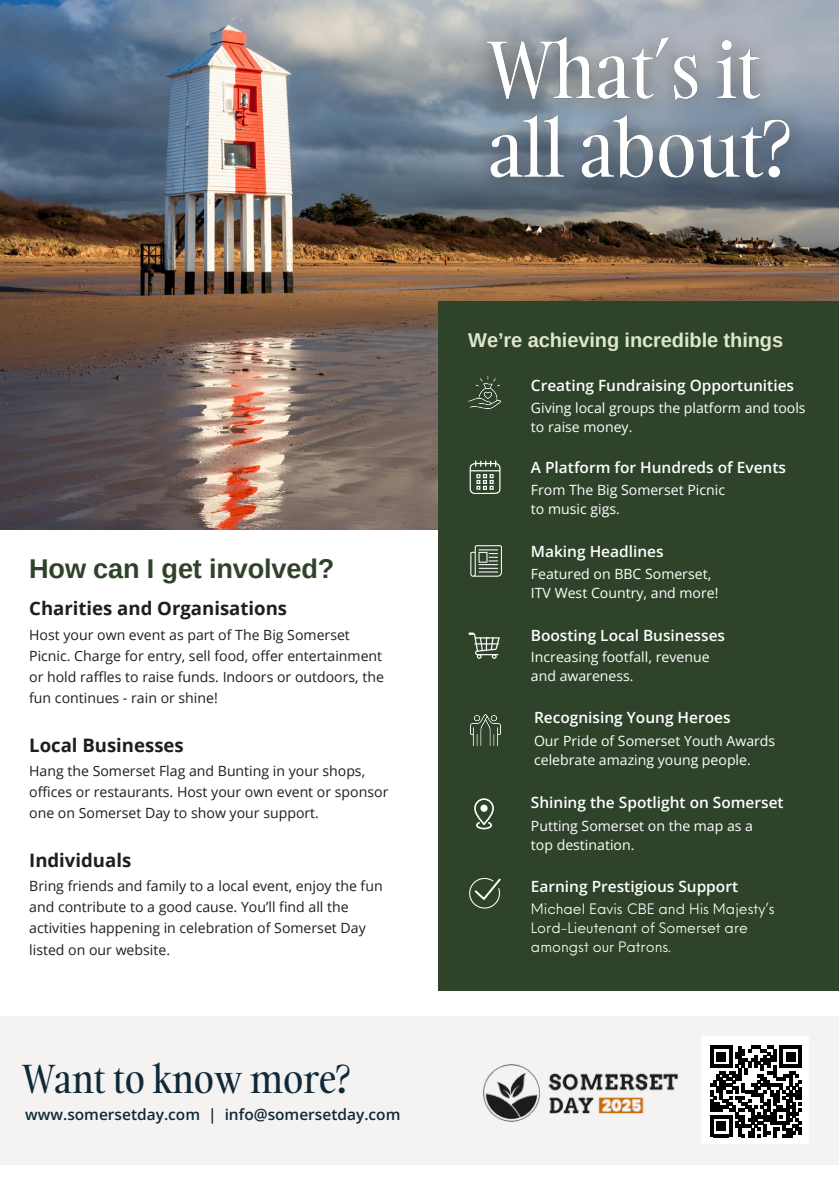
<style>
.page{position:relative;width:839px;height:1191px;background:#fff}
.page>*{position:absolute;margin:0;border:0;box-sizing:border-box;transform-origin:0 0}
.t1{font:38px "false";color:#0f2939}
.t2{font:700 27.2px "Arimo";letter-spacing:-.005em;color:#2e4329}
.t3{font:700 20px "Arimo";letter-spacing:-.005em;color:#dfe7cb}
.t4{font:700 18.6px "Open Sans";color:#1f1e1e}
.t5{font:600 15.4px "Open Sans";color:#fff}
.t6{font:600 15.4px "Open Sans";color:#0f2939}
.t7{font:14px/21.2px "Open Sans";color:#1f1e1e}
.t8{font:14px/19px "Open Sans";color:#fff}
.t9{font:14px/19px "Neue Einstellung";color:#fff}
</style>
<div class="page">
<img style="left:0;top:0;width:838px;height:530px">
<div style="left:439px;top:301px;width:399px;height:690px;background:#2e4329"></div>
<img style="left:470px;top:714px;width:30px;height:32px">
<img style="left:469px;top:377px;width:31px;height:31px">
<svg style="left:474px;top:798px;width:20px;height:31px"></svg>
<div style="left:480px;top:805px;width:7px;height:7px;background:#fff;border-radius:50%"></div>
<svg style="left:470px;top:545px;width:31px;height:32px"></svg>
<svg style="left:468px;top:633px;width:31px;height:26px"></svg>
<svg style="left:469px;top:460px;width:31px;height:34px"></svg>
<svg style="left:469px;top:878px;width:31px;height:31px"></svg>
<div style="left:0;top:1016px;width:838px;height:149px;background:#f4f3f2"></div>
<div style="left:701px;top:1037px;width:108px;height:107px;background:#fff"></div>
<img style="left:483px;top:1064px;width:195px;height:58px">
<svg style="left:710px;top:1046px;width:91px;height:91px"></svg>
<img style="left:454px;top:5px;width:369px;height:210px">
<p class="t2" style="left:29px;top:554px;width:306px">How can I get involved?</p>
<p class="t4" style="left:29px;top:595px;width:259px">Charities and Organisations</p>
<h3 class="t7" style="left:29px;top:624px;width:356px">Host your own event as part of The Big Somerset Picnic. Charge for entry, sell food, offer entertainment or hold raffles to raise funds. Indoors or outdoors, the fun continues - rain or shine!</h3>
<p class="t4" style="left:29px;top:732px;width:156px">Local Businesses</p>
<p class="t7" style="left:29px;top:760px;width:360px">Hang the Somerset Flag and Bunting in your shops, offices or restaurants. Host your own event or sponsor one on Somerset Day to show your support.</p>
<p class="t4" style="left:29px;top:847px;width:103px">Individuals</p>
<p class="t7" style="left:29px;top:875px;width:355px">Bring friends and family to a local event, enjoy the fun and contribute to a good cause. You’ll find all the activities happening in celebration of Somerset Day listed on our website.</p>
<p class="t1" style="left:23px;top:1052px;width:329px">Want to know more?</p>
<p class="t6" style="left:25px;top:1104px;width:376px">www.somersetday.com | info@somersetday.com</p>
<p class="t3" style="left:468px;top:329px;width:316px">We’re achieving incredible things</p>
<p class="t5" style="left:531px;top:375px;width:265px">Creating Fundraising Opportunities</p>
<p class="t8" style="left:531px;top:398px;width:276px">Giving local groups the platform and tools to raise money.</p>
<p class="t5" style="left:531px;top:457px;width:256px">A Platform for Hundreds of Events</p>
<p class="t8" style="left:531px;top:480px;width:196px">From The Big Somerset Picnic</p>
<p class="t8" style="left:531px;top:499px;width:90px">to music gigs.</p>
<p class="t5" style="left:531px;top:540px;width:134px">Making Headlines</p>
<p class="t8" style="left:531px;top:564px;width:182px">Featured on BBC Somerset,</p>
<p class="t8" style="left:531px;top:583px;width:189px">ITV West Country, and more!</p>
<p class="t5" style="left:531px;top:624px;width:196px">Boosting Local Businesses</p>
<p class="t8" style="left:531px;top:647px;width:180px">Increasing footfall, revenue</p>
<p class="t8" style="left:531px;top:666px;width:104px">and awareness.</p>
<p class="t5" style="left:534px;top:707px;width:198px">Recognising Young Heroes</p>
<p class="t8" style="left:534px;top:731px;width:243px">Our Pride of Somerset Youth Awards celebrate amazing young people.</p>
<p class="t5" style="left:531px;top:791px;width:254px">Shining the Spotlight on Somerset</p>
<p class="t8" style="left:531px;top:816px;width:224px">Putting Somerset on the map as a</p>
<p class="t8" style="left:531px;top:835px;width:105px">top destination.</p>
<p class="t5" style="left:531px;top:875px;width:209px">Earning Prestigious Support</p>
<p class="t9" style="left:531px;top:898px;width:245px">Michael Eavis CBE and His Majesty’s<br>Lord-Lieutenant of Somerset are amongst our Patrons.</p>
</div>
